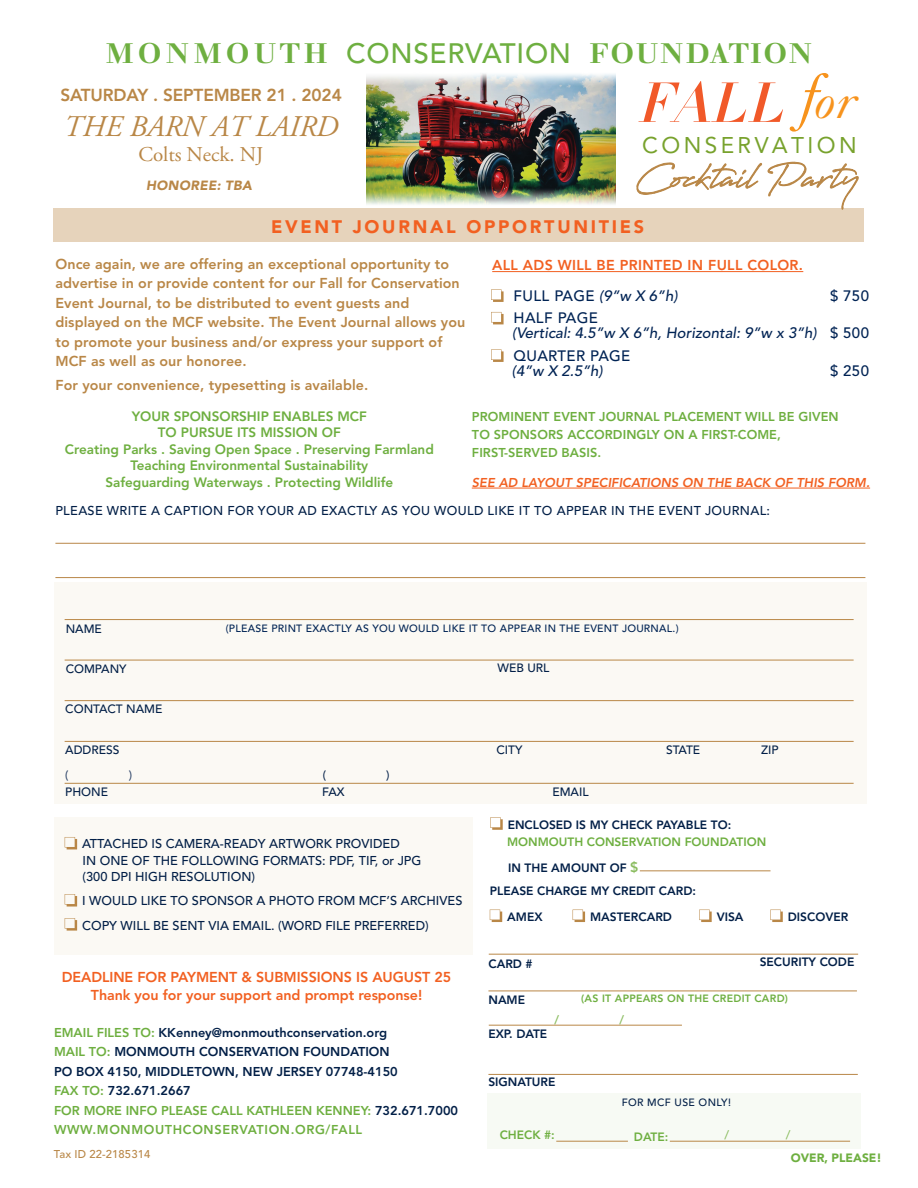
<style>
.page{position:relative;width:918px;height:1188px;background:#fff}
.page>*{position:absolute;margin:0;border:0;box-sizing:border-box;transform-origin:0 0}
.t1{font:italic 55.35px "Didot LH Headline";color:#f15929}
.t2{font:italic 30px "Adobe Garamond Pro";letter-spacing:-.005em;color:#b98747}
.t3{font:500 27.9px "Walbaum";letter-spacing:.085em;color:#6eaf40}
.t4{font:22.65px "Avenir";letter-spacing:.15em;color:#78a22d}
.t5{font:21px "Adobe Garamond Pro";letter-spacing:-.005em;color:#b98747}
.t6{font:900 18px "Avenir";letter-spacing:.15em;color:#f26021}
.t7{font:800 17.25px "Avenir";letter-spacing:-.01em;color:#b98747}
.t8{font:italic 500 15px/15px "Avenir";color:#002354}
.t9{font:500 15px "Avenir";letter-spacing:.025em;color:#002354}
.t10{font:800 14.25px/19.5px "Avenir";letter-spacing:.005em;color:#b98747}
.t11{font:800 14.25px/18px "Avenir";letter-spacing:-.005em;color:#f26021;text-align:center}
.t12{font:800 14.25px "Avenir";letter-spacing:.025em;color:#f26021}
.t13{font:800 13.5px/16.5px "Avenir";color:#6eaf40;text-align:center}
.t14{font:italic 900 13.2px "Avenir";letter-spacing:.025em;color:#b98747}
.t15{font:800 12.75px/19.5px "Avenir";color:#021f47}
.t16{font:500 12.75px/16.5px "Avenir";color:#021f47}
.t17{font:800 12.75px/18px "Avenir";letter-spacing:.005em;color:#6eaf40}
.t18{font:500 12.75px "Avenir";letter-spacing:.025em;color:#021f47}
.t19{font:italic 800 12.75px "Avenir";letter-spacing:.005em;color:#f26021}
.t20{font:800 12px "Avenir";color:#021f47}
.t21{font:500 12px "Avenir";color:#021f47}
.t22{font:800 12px "Avenir";color:#6eaf40}
.t23{font:900 12px "Avenir";color:#6eaf40}
.t24{font:500 12px "Avenir";color:#273f65}
.t25{font:500 12px "Avenir";color:#8abc5f}
.t26{font:800 12px "Avenir";color:#8abc5f}
.t27{font:500 11.25px "Avenir";letter-spacing:.01em;color:#b98747}
.t28{font:500 10.5px "Avenir";letter-spacing:.025em;color:#002354}
.t29{font:800 10.5px "Avenir";letter-spacing:.025em;color:#6eaf40}
.t30{font:500 10.5px "Avenir";letter-spacing:.035em;color:#021f47}
.s1{font-family:"Avenir"}
.s2{font-family:"Caslon Five Forty";font-size:64.2px;color:#f7931d}
.s3{font-family:"Caslon Five Forty";font-size:49.2px;color:#f7931d}
.s4{font-style:normal}
.s5{color:#6eaf40}
.s6{font-size:13.95px;color:#8abc5f}
</style>
<div class="page">
<img style="left:367px;top:73px;width:248px;height:132px">
<div style="left:54px;top:582px;width:812px;height:221px;background:#fbf9f4"></div>
<hr style="left:55px;top:577px;width:810px;height:1px;background:#b98747">
<hr style="left:55px;top:543px;width:810px;height:1px;background:#b98747">
<div style="left:54px;top:817px;width:418px;height:138px;background:#fbf9f4"></div>
<hr style="left:65px;top:660px;width:789px;height:1px;background:#b98747">
<hr style="left:65px;top:700px;width:789px;height:1px;background:#b98747">
<hr style="left:65px;top:783px;width:789px;height:1px;background:#b98747">
<hr style="left:65px;top:741px;width:789px;height:1px;background:#b98747">
<hr style="left:65px;top:619px;width:789px;height:1px;background:#b98747">
<svg style="left:491px;top:289px;width:13px;height:13px"></svg>
<svg style="left:491px;top:312px;width:13px;height:12px"></svg>
<svg style="left:491px;top:349px;width:13px;height:13px"></svg>
<hr style="left:472px;top:488px;width:398px;height:1px;background:#f26021">
<svg style="left:65px;top:837px;width:12px;height:12px"></svg>
<svg style="left:65px;top:894px;width:12px;height:13px"></svg>
<svg style="left:65px;top:918px;width:12px;height:13px"></svg>
<hr style="left:492px;top:271px;width:311px;height:1px;background:#f26021">
<div style="left:54px;top:208px;width:810px;height:34px;background:#e6d3bb"></div>
<div style="left:488px;top:1093px;width:373px;height:56px;background:#f7faf4"></div>
<hr style="left:556px;top:1141px;width:72px;height:1px;background:#b98747">
<hr style="left:670px;top:1141px;width:180px;height:1px;background:#b98747">
<hr style="left:489px;top:1025px;width:193px;height:1px;background:#b98747">
<hr style="left:488px;top:991px;width:369px;height:1px;background:#b98747">
<hr style="left:488px;top:1074px;width:370px;height:1px;background:#b98747">
<hr style="left:489px;top:954px;width:369px;height:1px;background:#b98747">
<hr style="left:640px;top:870px;width:131px;height:1px;background:#b98747">
<svg style="left:490px;top:817px;width:13px;height:13px"></svg>
<svg style="left:490px;top:910px;width:12px;height:12px"></svg>
<svg style="left:573px;top:910px;width:12px;height:12px"></svg>
<svg style="left:699px;top:910px;width:13px;height:12px"></svg>
<svg style="left:770px;top:910px;width:13px;height:12px"></svg>
<svg style="left:636px;top:161px;width:223px;height:49px"></svg>
<h3 class="t3" style="left:106px;top:38px;width:707px">MON MOUTH <span class="s1">CONSERVATION</span> FOUNDATION</h3>
<p class="t7" style="left:60px;top:85px;width:283px">SATURDAY . SEPTEMBER 21 . 2024</p>
<h2 class="t2" style="left:64px;top:108px;width:276px">THE BARN AT LAIRD</h2>
<h3 class="t5" style="left:139px;top:142px;width:126px">Colts Neck. NJ</h3>
<p class="t14" style="left:146px;top:178px;width:107px">HONOREE: TBA</p>
<h1 class="t1" style="left:636px;top:69px;width:221px">FALL <span class="s2">f</span><span class="s3">o r</span></h1>
<h3 class="t4" style="left:642px;top:132px;width:216px">CONSERVATION</h3>
<p class="t6" style="left:271px;top:215px;width:375px">EVENT JOURNAL OPPORTUNITIES</p>
<p class="t10" style="left:55px;top:254px;width:411px">Once again, we are offering an exceptional opportunity to advertise in or provide content for our Fall for Conservation Event Journal, to be distributed to event guests and displayed on the MCF website. The Event Journal allows you to promote your business and/or express your support of MCF as well as our honoree.</p>
<p class="t10" style="left:56px;top:376px;width:314px">For your convenience, typesetting is available.</p>
<p class="t12" style="left:492px;top:257px;width:312px">ALL ADS WILL BE PRINTED IN FULL COLOR.</p>
<p class="t8" style="left:514px;top:289px;width:166px"><span class="s4">FULL PAGE</span> (9”w X 6”h)</p>
<p class="t9" style="left:830px;top:287px;width:41px">$ 750</p>
<p class="t8" style="left:512px;top:311px;width:358px"><span class="s4">HALF PAGE<br></span>(Vertical: 4.5”w X 6”h, Horizontal: 9”w x 3”h) <span class="s4">$ 500</span></p>
<p class="t9" style="left:514px;top:347px;width:118px">QUARTER PAGE</p>
<p class="t8" style="left:512px;top:364px;width:92px">(4”w X 2.5”h)</p>
<p class="t9" style="left:830px;top:362px;width:41px">$ 250</p>
<p class="t13" style="left:65px;top:408px;width:371px">YOUR SPONSORSHIP ENABLES MCF<br>TO PURSUE ITS MISSION OF<br>Creating Parks . Saving Open Space . Preserving Farmland Teaching Environmental Sustainability<br>Safeguarding Waterways . Protecting Wildlife</p>
<p class="t17" style="left:472px;top:407px;width:368px">PROMINENT EVENT JOURNAL PLACEMENT WILL BE GIVEN<br>TO SPONSORS ACCORDINGLY ON A FIRST-COME,<br>FIRST-SERVED BASIS.</p>
<p class="t19" style="left:472px;top:475px;width:400px">SEE AD LAYOUT SPECIFICATIONS ON THE BACK OF THIS FORM.</p>
<p class="t18" style="left:55px;top:503px;width:716px">PLEASE WRITE A CAPTION FOR YOUR AD EXACTLY AS YOU WOULD LIKE IT TO APPEAR IN THE EVENT JOURNAL:</p>
<p class="t21" style="left:66px;top:622px;width:38px">NAME</p>
<p class="t21" style="left:66px;top:662px;width:62px">COMPANY</p>
<p class="t21" style="left:65px;top:702px;width:99px">CONTACT NAME</p>
<p class="t28" style="left:226px;top:622px;width:455px">(PLEASE PRINT EXACTLY AS YOU WOULD LIKE IT TO APPEAR IN THE EVENT JOURNAL.)</p>
<p class="t21" style="left:498px;top:661px;width:53px">WEB URL</p>
<p class="t21" style="left:65px;top:743px;width:56px">ADDRESS</p>
<p class="t21" style="left:496px;top:743px;width:28px">CITY</p>
<p class="t21" style="left:666px;top:743px;width:36px">STATE</p>
<p class="t21" style="left:761px;top:743px;width:19px">ZIP</p>
<p class="t24" style="left:65px;top:768px;width:5px">(</p>
<p class="t24" style="left:129px;top:768px;width:5px">)</p>
<p class="t21" style="left:323px;top:768px;width:5px">(</p>
<p class="t21" style="left:386px;top:768px;width:5px">)</p>
<p class="t21" style="left:65px;top:785px;width:44px">PHONE</p>
<p class="t21" style="left:322px;top:785px;width:24px">FAX</p>
<p class="t21" style="left:552px;top:785px;width:38px">EMAIL</p>
<p class="t16" style="left:82px;top:836px;width:341px">ATTACHED IS CAMERA-READY ARTWORK PROVIDED<br>IN ONE OF THE FOLLOWING FORMATS: PDF, TIF, or JPG (300 DPI HIGH RESOLUTION)</p>
<p class="t16" style="left:82px;top:889px;width:382px;line-height:24px">I WOULD LIKE TO SPONSOR A PHOTO FROM MCF’S ARCHIVES<br>COPY WILL BE SENT VIA EMAIL. (WORD FILE PREFERRED)</p>
<p class="t11" style="left:62px;top:968px;width:391px">DEADLINE FOR PAYMENT &amp; SUBMISSIONS IS AUGUST 25<br>Thank you for your support and prompt response!</p>
<p class="t15" style="left:54px;top:1023px;width:406px"><span class="s5">EMAIL FILES TO:</span> KKenney@monmouthconservation.org<br><span class="s5">MAIL TO:</span> MONMOUTH CONSERVATION FOUNDATION<br>PO BOX 4150, MIDDLETOWN, NEW JERSEY 07748-4150<br><span class="s5">FAX TO:</span> 732.671.2667<br><span class="s5">FOR MORE INFO PLEASE CALL KATHLEEN KENNEY:</span> 732.671.7000<br><span class="s5">WWW.MONMOUTHCONSERVATION.ORG/FALL</span></p>
<p class="t27" style="left:54px;top:1148px;width:98px">Tax ID 22-2185314</p>
<p class="t20" style="left:508px;top:817px;width:225px">ENCLOSED IS MY CHECK PAYABLE TO:</p>
<p class="t22" style="left:507px;top:835px;width:261px">MONMOUTH CONSERVATION FOUNDATION</p>
<p class="t20" style="left:508px;top:861px;width:132px">IN THE AMOUNT OF <span class="s6">$</span></p>
<p class="t20" style="left:490px;top:884px;width:208px">PLEASE CHARGE MY CREDIT CARD:</p>
<p class="t20" style="left:507px;top:910px;width:37px">AMEX</p>
<p class="t20" style="left:590px;top:910px;width:83px">MASTERCARD</p>
<p class="t20" style="left:717px;top:910px;width:28px">VISA</p>
<p class="t20" style="left:788px;top:910px;width:62px">DISCOVER</p>
<p class="t20" style="left:488px;top:956px;width:46px">CARD #</p>
<p class="t20" style="left:488px;top:992px;width:38px">NAME</p>
<p class="t20" style="left:760px;top:955px;width:96px">SECURITY CODE</p>
<p class="t29" style="left:581px;top:992px;width:208px">(AS IT APPEARS ON THE CREDIT CARD)</p>
<p class="t26" style="left:554px;top:1013px;width:6px">/</p>
<p class="t26" style="left:620px;top:1013px;width:6px">/</p>
<p class="t20" style="left:488px;top:1027px;width:60px">EXP. DATE</p>
<p class="t20" style="left:488px;top:1074px;width:69px">SIGNATURE</p>
<p class="t30" style="left:622px;top:1096px;width:111px">FOR MCF USE ONLY!</p>
<p class="t22" style="left:500px;top:1128px;width:57px">CHECK #:</p>
<p class="t22" style="left:634px;top:1130px;width:36px">DATE:</p>
<p class="t25" style="left:724px;top:1127px;width:6px">/</p>
<p class="t25" style="left:786px;top:1127px;width:6px">/</p>
<p class="t23" style="left:791px;top:1151px;width:93px">OVER, PLEASE!</p>
</div>
